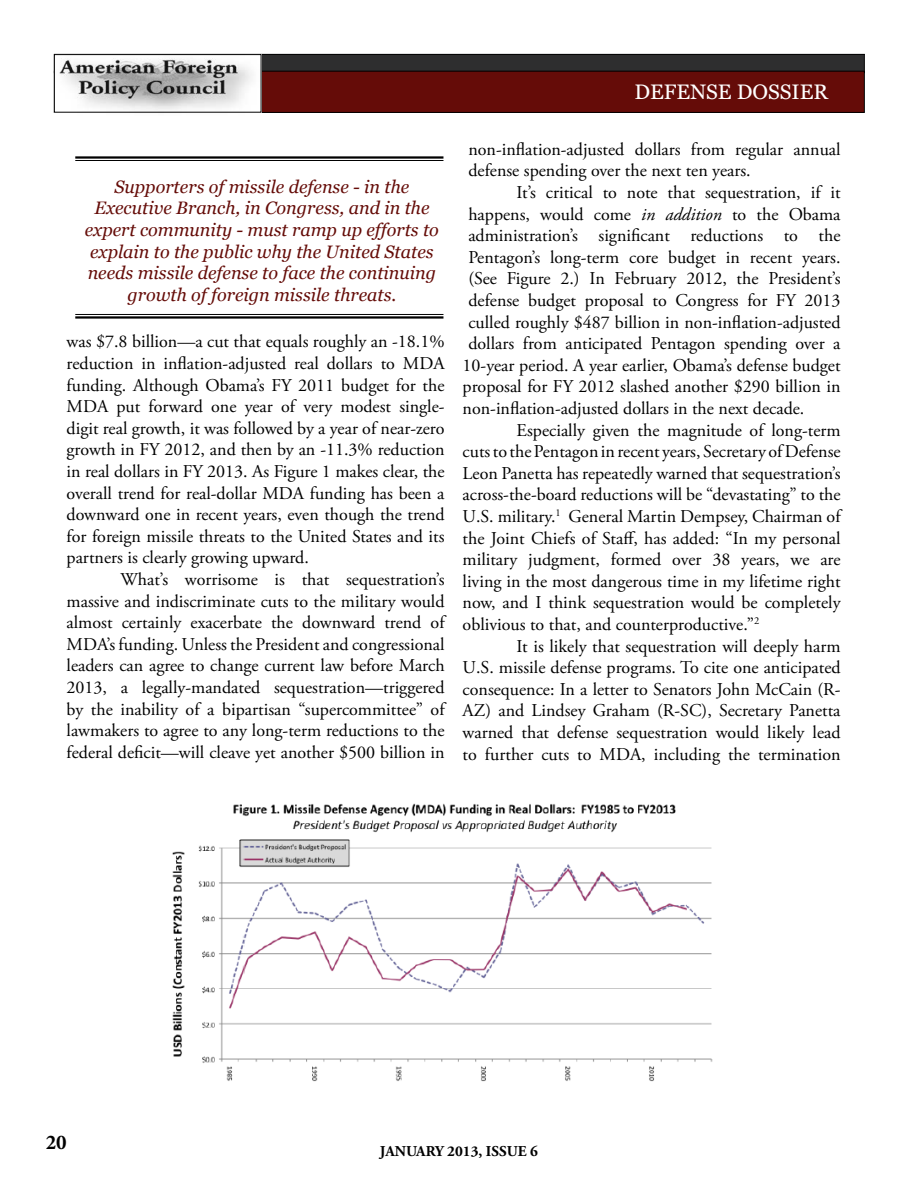
<style>
.page{position:relative;width:918px;height:1188px;background:#fff}
.page>*{position:absolute;margin:0;border:0;box-sizing:border-box;transform-origin:0 0}
.t1{font:21px "Georgia";color:#fff}
.t2{font:700 21px "Minion Pro";color:#000}
.t3{font:18px/21.6px "Adobe Garamond Pro";color:#000;text-align:justify}
.t4{font:italic 18px/21.6px "Georgia";color:#650c08;text-align:center}
.t5{font:700 15px "Adobe Garamond Pro";color:#000}
.s1{font-style:italic}
</style>
<div class="page">
<div style="left:54px;top:54px;width:810px;height:19px;background:#2e2e2f"></div>
<div style="left:54px;top:54px;width:811px;height:19px;border:1px solid #000"></div>
<div style="left:54px;top:71px;width:810px;height:41px;background:#650c08"></div>
<div style="left:54px;top:71px;width:811px;height:42px;border:1px solid #000"></div>
<img style="left:56px;top:56px;width:203px;height:55px">
<div style="left:54px;top:54px;width:207px;height:59px;border:1px solid #000"></div>
<hr style="left:75px;top:156px;width:368px;height:3px;background:#000">
<hr style="left:75px;top:160px;width:368px;height:1px;background:#000">
<hr style="left:75px;top:314px;width:368px;height:1px;background:#000">
<hr style="left:75px;top:316px;width:368px;height:3px;background:#000">
<img style="left:172px;top:803px;width:541px;height:279px">
<p class="t1" style="left:634px;top:79px;width:195px">DEFENSE DOSSIER</p>
<p class="t4" style="left:85px;top:176px;width:356px">Supporters of missile defense - in the Executive Branch, in Congress, and in the expert community - must ramp up efforts to explain to the public why the United States needs missile defense to face the continuing growth of foreign missile threats.</p>
<p class="t3" style="left:67px;top:332px;width:380px">was $7.8 billion—a cut that equals roughly an -18.1% reduction in inflation-adjusted real dollars to MDA funding. Although Obama’s FY 2011 budget for the MDA put forward one year of very modest single&shy;digit real growth, it was followed by a year of near-zero growth in FY 2012, and then by an -11.3% reduction in real dollars in FY 2013. As Figure 1 makes clear, the overall trend for real-dollar MDA funding has been a downward one in recent years, even though the trend for foreign missile threats to the United States and its partners is clearly growing upward.</p>
<p class="t3" style="left:67px;top:569px;width:380px;text-indent:54px">What’s worrisome is that sequestration’s massive and indiscriminate cuts to the military would almost certainly exacerbate the downward trend of MDA’s funding. Unless the President and congressional leaders can agree to change current law before March 2013, a legally-mandated sequestration—triggered by the inability of a bipartisan “supercommittee” of lawmakers to agree to any long-term reductions to the federal deficit—will cleave yet another $500 billion in</p>
<p class="t3" style="left:468px;top:139px;width:374px">non-inflation-adjusted dollars from regular annual defense spending over the next ten years.</p>
<p class="t3" style="left:517px;top:182px;width:326px">It’s critical to note that sequestration, if it</p>
<p class="t3" style="left:468px;top:204px;width:374px">happens, would come <span class="s1">in addition</span> to the Obama</p>
<p class="t3" style="left:468px;top:225px;width:374px">administration’s significant reductions to the</p>
<p class="t3" style="left:468px;top:247px;width:374px">Pentagon’s long-term core budget in recent years.</p>
<p class="t3" style="left:468px;top:269px;width:374px">(See Figure 2.) In February 2012, the President’s</p>
<p class="t3" style="left:468px;top:290px;width:374px">defense budget proposal to Congress for FY 2013</p>
<p class="t3" style="left:468px;top:312px;width:374px">culled roughly $487 billion in non-inflation-adjusted</p>
<p class="t3" style="left:468px;top:333px;width:374px">dollars from anticipated Pentagon spending over a</p>
<p class="t3" style="left:463px;top:355px;width:379px">10-year period. A year earlier, Obama’s defense budget</p>
<p class="t3" style="left:463px;top:377px;width:380px">proposal for FY 2012 slashed another $290 billion in</p>
<p class="t3" style="left:463px;top:398px;width:343px">non-inflation-adjusted dollars in the next decade.</p>
<p class="t3" style="left:517px;top:420px;width:326px">Especially given the magnitude of long-term</p>
<p class="t3" style="left:463px;top:441px;width:380px">cuts to the Pentagon in recent years, Secretary of Defense</p>
<p class="t3" style="left:463px;top:463px;width:380px">Leon Panetta has repeatedly warned that sequestration’s</p>
<p class="t3" style="left:463px;top:485px;width:380px">across-the-board reductions will be “devastating” to the</p>
<p class="t3" style="left:463px;top:506px;width:379px">U.S. military.<sup>1</sup> General Martin Dempsey, Chairman of</p>
<p class="t3" style="left:463px;top:528px;width:380px">the Joint Chiefs of Staff, has added: “In my personal</p>
<p class="t3" style="left:463px;top:549px;width:379px">military judgment, formed over 38 years, we are</p>
<p class="t3" style="left:463px;top:571px;width:379px">living in the most dangerous time in my lifetime right</p>
<p class="t3" style="left:463px;top:593px;width:379px">now, and I think sequestration would be completely</p>
<p class="t3" style="left:463px;top:614px;width:298px">oblivious to that, and counterproductive.”<sup>2</sup></p>
<p class="t3" style="left:517px;top:636px;width:325px">It is likely that sequestration will deeply harm</p>
<p class="t3" style="left:463px;top:657px;width:380px">U.S. missile defense programs. To cite one anticipated</p>
<p class="t3" style="left:463px;top:679px;width:379px">consequence: In a letter to Senators John McCain (R-</p>
<p class="t3" style="left:463px;top:701px;width:379px">AZ) and Lindsey Graham (R-SC), Secretary Panetta</p>
<p class="t3" style="left:463px;top:722px;width:380px">warned that defense sequestration would likely lead</p>
<p class="t3" style="left:463px;top:744px;width:379px">to further cuts to MDA, including the termination</p>
<p class="t2" style="left:46px;top:1128px;width:22px">20</p>
<p class="t5" style="left:380px;top:1142px;width:160px">JANUARY 2013, ISSUE 6</p>
</div>
